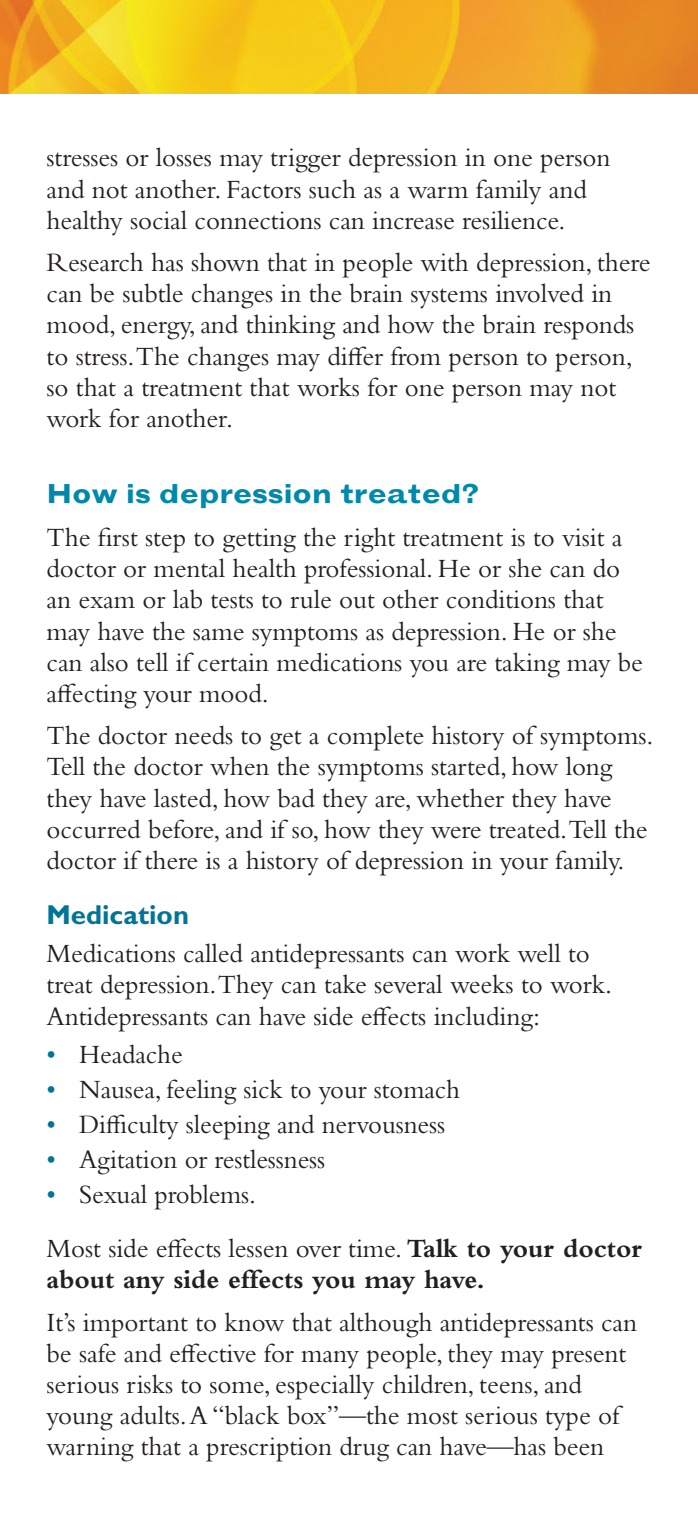
<style>
.page{position:relative;width:698px;height:1530px;background:#fff}
.page>*{position:absolute;margin:0;border:0;box-sizing:border-box;transform-origin:0 0}
.t1{font:27.5px/31.2px "Bembo Std";letter-spacing:-.005em;color:#231f20}
.t2{font:700 27.5px/31.2px "Bembo";letter-spacing:-.005em;color:#231f20}
.t3{font:700 expanded 27.5px "Grotesque";letter-spacing:-.01em;color:#0089aa}
.t4{font:700 27.5px "Gill Sans Std";color:#007598}
.t5{font:27.5px/34.8px "Bembo Std";color:#007598;text-align:justify}
.s1{font-family:"Bembo Std";font-weight:400}
</style>
<div class="page">
<img style="left:0;top:0;width:698px;height:93px">
<p class="t1" style="left:47px;top:142px;width:565px">stresses or losses may trigger depression in one person and not another. Factors such as a warm family and healthy social connections can increase resilience.</p>
<p class="t1" style="left:47px;top:246px;width:605px">Research has shown that in people with depression, there can be subtle changes in the brain systems involved in mood, energy, and thinking and how the brain responds to stress.The changes may differ from person to person, so that a treatment that works for one person may not work for another.</p>
<h2 class="t3" style="left:47px;top:477px;width:434px">How is depression treated?</h2>
<p class="t1" style="left:47px;top:521px;width:598px">The first step to getting the right treatment is to visit a doctor or mental health professional. He or she can do an exam or lab tests to rule out other conditions that may have the same symptoms as depression. He or she can also tell if certain medications you are taking may be affecting your mood.</p>
<p class="t1" style="left:47px;top:719px;width:608px">The doctor needs to get a complete history of symptoms.<br>Tell the doctor when the symptoms started, how long they have lasted, how bad they are, whether they have occurred before, and if so, how they were treated.Tell the doctor if there is a history of depression in your family.</p>
<h3 class="t4" style="left:47px;top:898px;width:144px">Medication</h3>
<p class="t1" style="left:47px;top:937px;width:567px">Medications called antidepressants can work well to treat depression.They can take several weeks to work.<br>Antidepressants can have side effects including:</p>
<p class="t1" style="left:79px;top:1038px;width:105px">Headache</p>
<p class="t1" style="left:79px;top:1073px;width:382px">Nausea, feeling sick to your stomach</p>
<p class="t1" style="left:79px;top:1108px;width:367px">Difficulty sleeping and nervousness</p>
<p class="t1" style="left:79px;top:1143px;width:247px">Agitation or restlessness</p>
<p class="t1" style="left:79px;top:1178px;width:178px">Sexual problems.</p>
<p class="t2" style="left:47px;top:1233px;width:597px"><span class="s1">Most side effects lessen over time.</span> Talk to your doctor about any side effects you may have.</p>
<p class="t1" style="left:47px;top:1306px;width:592px">It’s important to know that although antidepressants can be safe and effective for many people, they may present serious risks to some, especially children, teens, and young adults.A “black box”—the most serious type of warning that a prescription drug can have—has been</p>
<p class="t5" style="left:47px;top:1037px;width:11px">• • • • •</p>
</div>
